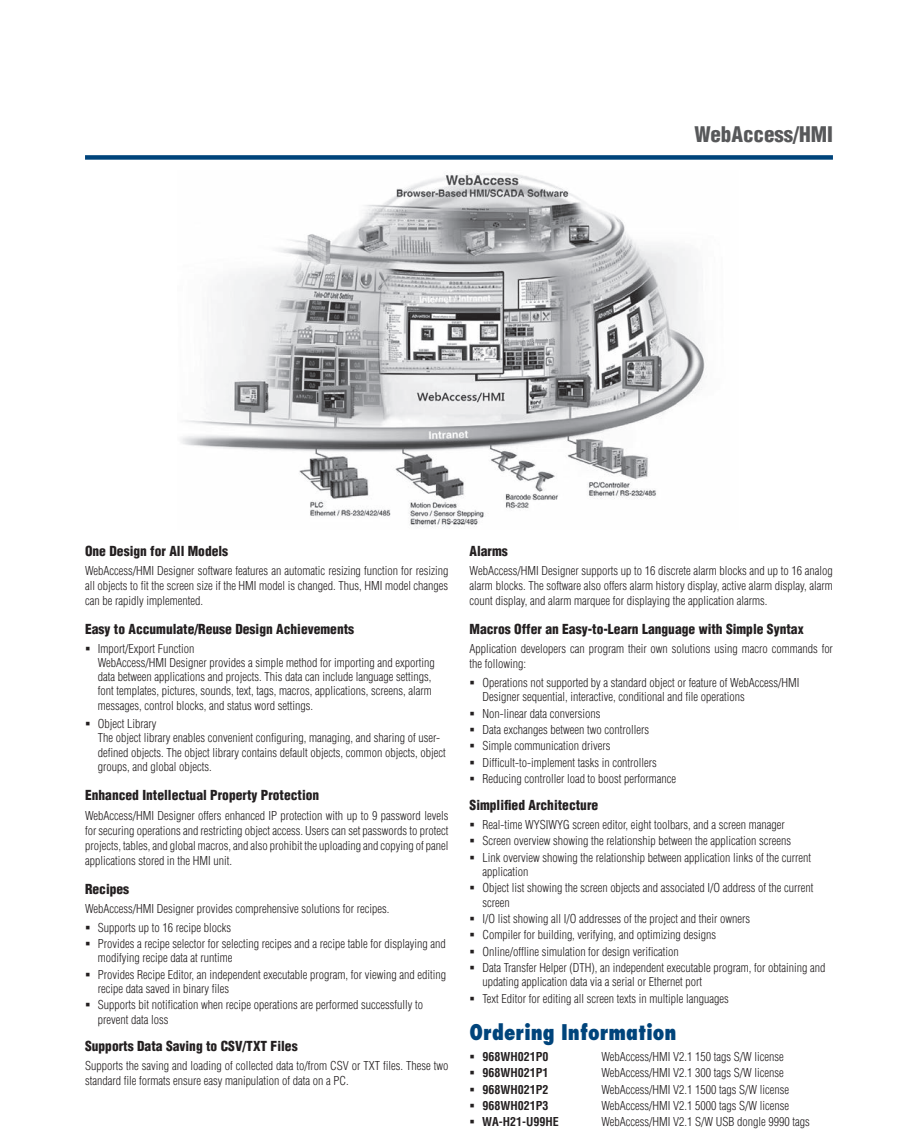
<style>
.page{position:relative;width:918px;height:1147px;background:#fff}
.page>*{position:absolute;margin:0;border:0;box-sizing:border-box;transform-origin:0 0}
.t1{font:800 condensed 21px "Futura";color:#00447b}
.t2{font:900 condensed 21px "Helvetica";color:#57585a}
.t3{font:900 condensed 13.5px "Helvetica";color:#231f20}
.t4{font:300 condensed 12px/16.4px "Helvetica";color:#231f20}
.t5{font:700 condensed 12px "Helvetica";color:#231f20}
</style>
<div class="page">
<div style="left:85px;top:155px;width:748px;height:5px;background:#00447b"></div>
<img style="left:181px;top:173px;width:524px;height:354px">
<h1 class="t2" style="left:694px;top:121px;width:140px">WebAccess/HMI</h1>
<p class="t3" style="left:85px;top:542px;width:145px">One Design for All Models</p>
<p class="t4" style="left:85px;top:563px;width:365px;line-height:15px;text-align:justify">WebAccess/HMI Designer software features an automatic resizing function for resizing all objects to fit the screen size if the HMI model is changed. Thus, HMI model changes can be rapidly implemented.</p>
<p class="t3" style="left:85px;top:620px;width:271px">Easy to Accumulate/Reuse Design Achievements</p>
<p class="t4" style="left:98px;top:641px;width:339px;line-height:14.2px">Import/Export Function<br>WebAccess/HMI Designer provides a simple method for importing and exporting data between applications and projects. This data can include language settings, font templates, pictures, sounds, text, tags, macros, applications, screens, alarm messages, control blocks, and status word settings.</p>
<p class="t4" style="left:98px;top:716px;width:350px;line-height:14.2px">Object Library<br>The object library enables convenient configuring, managing, and sharing of user&shy;defined objects. The object library contains default objects, common objects, object groups, and global objects.</p>
<p class="t3" style="left:85px;top:786px;width:236px">Enhanced Intellectual Property Protection</p>
<p class="t4" style="left:85px;top:807px;width:365px;line-height:15px;text-align:justify">WebAccess/HMI Designer offers enhanced IP protection with up to 9 password levels for securing operations and restricting object access. Users can set passwords to protect projects, tables, and global macros, and also prohibit the uploading and copying of panel applications stored in the HMI unit.</p>
<p class="t3" style="left:85px;top:880px;width:46px">Recipes</p>
<p class="t4" style="left:98px;top:899px;width:293px;line-height:18.6px;text-indent:-13px">WebAccess/HMI Designer provides comprehensive solutions for recipes.<br>Supports up to 16 recipe blocks</p>
<p class="t4" style="left:98px;top:936px;width:349px;line-height:14.2px">Provides a recipe selector for selecting recipes and a recipe table for displaying and modifying recipe data at runtime</p>
<p class="t4" style="left:98px;top:967px;width:350px;line-height:14.2px">Provides Recipe Editor, an independent executable program, for viewing and editing recipe data saved in binary files</p>
<p class="t4" style="left:98px;top:997px;width:327px;line-height:14.2px">Supports bit notification when recipe operations are performed successfully to prevent data loss</p>
<p class="t3" style="left:85px;top:1037px;width:214px">Supports Data Saving to CSV/TXT Files</p>
<p class="t4" style="left:85px;top:1057px;width:365px;line-height:15px">Supports the saving and loading of collected data to/from CSV or TXT files. These two standard file formats ensure easy manipulation of data on a PC.</p>
<p class="t3" style="left:470px;top:542px;width:40px">Alarms</p>
<p class="t4" style="left:470px;top:563px;width:365px;line-height:15px;text-align:justify">WebAccess/HMI Designer supports up to 16 discrete alarm blocks and up to 16 analog alarm blocks. The software also offers alarm history display, active alarm display, alarm count display, and alarm marquee for displaying the application alarms.</p>
<p class="t3" style="left:470px;top:620px;width:336px">Macros Offer an Easy-to-Learn Language with Simple Syntax</p>
<p class="t4" style="left:470px;top:641px;width:365px;line-height:15px">Application developers can program their own solutions using macro commands for the following:</p>
<p class="t4" style="left:482px;top:675px;width:318px;line-height:14.2px">Operations not supported by a standard object or feature of WebAccess/HMI<br>Designer sequential, interactive, conditional and file operations</p>
<p class="t4" style="left:482px;top:705px;width:195px">Non-linear data conversions<br>Data exchanges between two controllers Simple communication drivers Difficult-to-implement tasks in controllers Reducing controller load to boost performance</p>
<p class="t3" style="left:470px;top:796px;width:130px">Simplified Architecture</p>
<p class="t4" style="left:482px;top:816px;width:330px">Real-time WYSIWYG screen editor, eight toolbars, and a screen manager<br>Screen overview showing the relationship between the application screens<br>Link overview showing the relationship between application links of the current</p>
<p class="t4" style="left:482px;top:863px;width:333px">application<br>Object list showing the screen objects and associated I/O address of the current</p>
<p class="t4" style="left:482px;top:893px;width:344px">screen<br>I/O list showing all I/O addresses of the project and their owners<br>Compiler for building, verifying, and optimizing designs<br>Online/offline simulation for design verification<br>Data Transfer Helper (DTH), an independent executable program, for obtaining and</p>
<p class="t4" style="left:482px;top:973px;width:248px">updating application data via a serial or Ethernet port<br>Text Editor for editing all screen texts in multiple languages</p>
<h1 class="t1" style="left:470px;top:1018px;width:208px">Ordering Information</h1>
<p class="t5" style="left:482px;top:1048px;width:67px">968WH021P0</p>
<p class="t4" style="left:601px;top:1047px;width:184px">WebAccess/HMI V2.1 150 tags S/W license</p>
<p class="t5" style="left:482px;top:1065px;width:67px">968WH021P1</p>
<p class="t4" style="left:601px;top:1064px;width:184px">WebAccess/HMI V2.1 300 tags S/W license</p>
<p class="t5" style="left:482px;top:1081px;width:67px">968WH021P2</p>
<p class="t4" style="left:601px;top:1080px;width:189px">WebAccess/HMI V2.1 1500 tags S/W license</p>
<p class="t5" style="left:482px;top:1098px;width:67px">968WH021P3</p>
<p class="t4" style="left:601px;top:1097px;width:189px">WebAccess/HMI V2.1 5000 tags S/W license</p>
<p class="t5" style="left:482px;top:1114px;width:78px">WA-H21-U99HE</p>
<p class="t4" style="left:601px;top:1113px;width:210px">WebAccess/HMI V2.1 S/W USB dongle 9990 tags</p>
</div>
